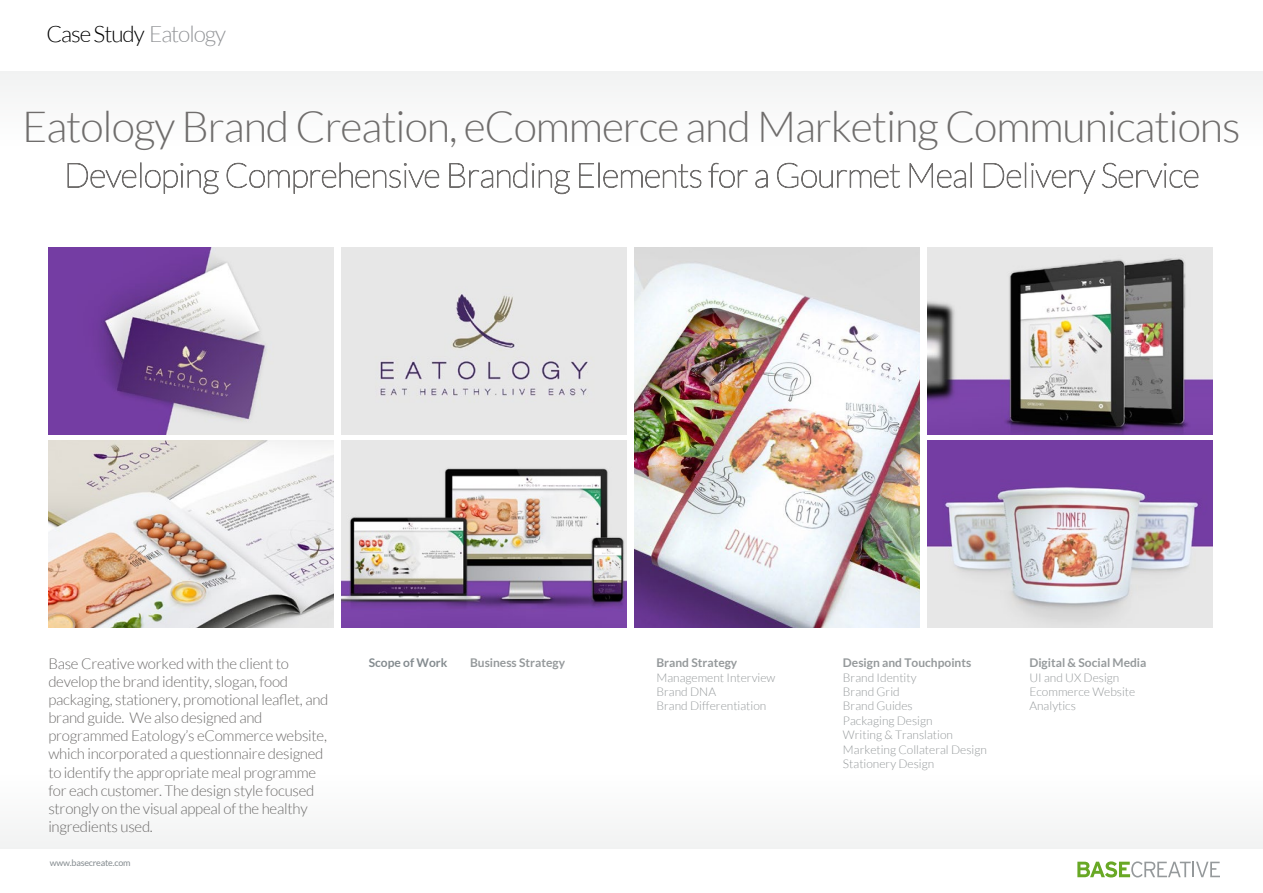
<style>
.page{position:relative;width:1263px;height:893px;background:#fff}
.page>*{position:absolute;margin:0;border:0;box-sizing:border-box;transform-origin:0 0}
.t1{font:300 42.9px "Lato";letter-spacing:-.025em;color:#6f6d6c}
.t2{font:300 22.5px "Lato";letter-spacing:-.045em;color:#000}
.t3{font:300 15px/18px "Lato";letter-spacing:-.015em;color:#6f6d6c}
.t4{font:300 12px/14.4px "Lato";color:#95999b}
.t5{font:700 12px "Lato";color:#95999b}
.t6{font:700 12px "Lato";color:#848b8f}
.t7{font:9px "Lato";letter-spacing:-.025em;color:#848b8f}
.s1{color:#939598}
</style>
<div class="page">
<div style="left:0;top:71px;width:1263px;height:77px;background:#f8f8f8"></div>
<img style="left:927px;top:248px;width:285px;height:187px">
<div style="left:342px;top:248px;width:284px;height:187px;background:#e7e7e7"></div>
<div style="left:0;top:772px;width:1263px;height:77px;background:#f8f9f9"></div>
<svg style="left:1077px;top:861px;width:143px;height:16px"></svg>
<svg style="left:67px;top:162px;width:152px;height:32px"></svg>
<svg style="left:226px;top:162px;width:213px;height:32px"></svg>
<svg style="left:449px;top:162px;width:121px;height:32px"></svg>
<svg style="left:579px;top:163px;width:15px;height:25px"></svg>
<div style="left:598px;top:162px;width:2px;height:26px;border:1px solid #6f6d6c"></div>
<svg style="left:603px;top:164px;width:99px;height:24px"></svg>
<svg style="left:708px;top:162px;width:40px;height:26px"></svg>
<svg style="left:755px;top:170px;width:13px;height:18px"></svg>
<svg style="left:777px;top:162px;width:123px;height:26px"></svg>
<svg style="left:909px;top:163px;width:57px;height:25px"></svg>
<div style="left:970px;top:162px;width:2px;height:26px;border:1px solid #6f6d6c"></div>
<svg style="left:983px;top:162px;width:113px;height:32px"></svg>
<svg style="left:1102px;top:162px;width:97px;height:26px"></svg>
<img style="left:49px;top:441px;width:285px;height:187px">
<img style="left:342px;top:441px;width:284px;height:187px">
<img style="left:927px;top:441px;width:285px;height:187px">
<img style="left:634px;top:248px;width:285px;height:380px">
<img style="left:49px;top:248px;width:285px;height:187px">
<h2 class="t2" style="left:47px;top:22px;width:181px">Case Study <span class="s1">Eatology</span></h2>
<h1 class="t1" style="left:22px;top:104px;width:1220px">Eatology Brand Creation, eCommerce and Marketing Communications</h1>
<p class="t3" style="left:48px;top:655px;width:282px">Base Creative worked with the client to develop the brand identity, slogan, food packaging, stationery, promotional leaflet, and brand guide. We also designed and programmed Eatology’s eCommerce website, which incorporated a questionnaire designed to identify the appropriate meal programme for each customer. The design style focused strongly on the visual appeal of the healthy ingredients used.</p>
<p class="t7" style="left:50px;top:858px;width:82px">www.basecreate.com</p>
<p class="t6" style="left:369px;top:656px;width:80px">Scope of Work</p>
<p class="t5" style="left:470px;top:656px;width:97px">Business Strategy</p>
<p class="t5" style="left:656px;top:656px;width:82px">Brand Strategy</p>
<p class="t4" style="left:656px;top:670px;width:120px">Management Interview<br>Brand DNA<br>Brand Differentiation</p>
<p class="t5" style="left:843px;top:656px;width:130px">Design and Touchpoints</p>
<p class="t4" style="left:843px;top:670px;width:145px">Brand Identity<br>Brand Grid<br>Brand Guides<br>Packaging Design<br>Writing &amp; Translation<br>Marketing Collateral Design<br>Stationery Design</p>
<p class="t5" style="left:1029px;top:656px;width:119px">Digital &amp; Social Media</p>
<p class="t4" style="left:1029px;top:670px;width:107px">UI and UX Design<br>Ecommerce Website<br>Analytics</p>
</div>
